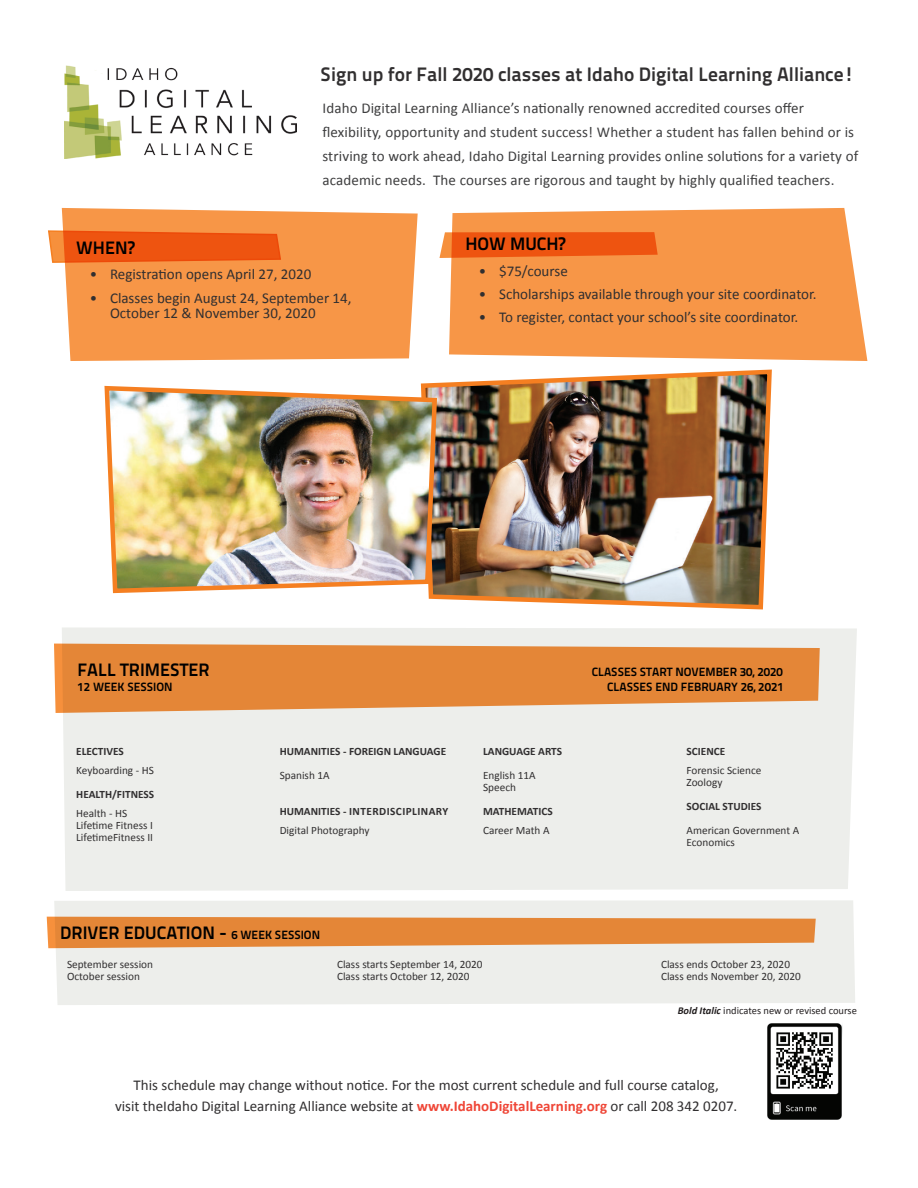
<style>
.page{position:relative;width:918px;height:1188px;background:#fff}
.page>*{position:absolute;margin:0;border:0;box-sizing:border-box;transform-origin:0 0}
.t1{font:19.5px "Titillium Text 14 L 800 wt";color:#312f30}
.t2{font:18px "Titillium Text 14 L 800 wt";color:#000}
.t3{font:15px/21px "Calibri";color:#312f30;text-align:center}
.t4{font:15px/24px "Calibri";letter-spacing:.01em;color:#3e3e3f}
.t5{font:12px "Titillium Text 14 L 800 wt";color:#000}
.t6{font:11.25px/12px "Calibri";color:#312f30}
.t7{font:700 11.25px "Calibri";color:#312f30}
.t8{font:700 11.25px "Calibri";letter-spacing:.04em;color:#312f30}
.t9{font:10.5px "Calibri";color:#231f20}
.s1{font-size:12px}
.s2{font-weight:700;font-style:italic}
.s3{font-weight:700;color:#ef4637}
</style>
<div class="page">
<svg style="left:449px;top:208px;width:418px;height:153px;background:#f79d54"></svg>
<svg style="left:440px;top:232px;width:218px;height:26px;background:#ef5d18"></svg>
<div style="left:62px;top:208px;width:356px;height:153px;background:#f79647"></div>
<svg style="left:48px;top:230px;width:234px;height:34px;background:#ef611c"></svg>
<div style="left:62px;top:627px;width:795px;height:264px;background:#edeeeb"></div>
<svg style="left:54px;top:644px;width:766px;height:69px;background:#e5924c"></svg>
<div style="left:54px;top:900px;width:801px;height:105px;background:#edeeeb"></div>
<svg style="left:47px;top:917px;width:769px;height:31px;background:#e5914a"></svg>
<img style="left:767px;top:1023px;width:76px;height:97px">
<img style="left:420px;top:369px;width:352px;height:241px">
<img style="left:104px;top:384px;width:335px;height:211px">
<img style="left:64px;top:65px;width:233px;height:93px">
<h1 class="t1" style="left:321px;top:62px;width:535px">Sign up for Fall 2020 classes at Idaho Digital Learning Alliance!</h1>
<p class="t4" style="left:322px;top:96px;width:537px">Idaho Digital Learning Alliance’s nationally renowned accredited courses offer flexibility, opportunity and student success! Whether a student has fallen behind or is striving to work ahead, Idaho Digital Learning provides online solutions for a variety of academic needs. The courses are rigorous and taught by highly qualified teachers.</p>
<p class="t2" style="left:76px;top:236px;width:60px">WHEN?</p>
<p class="t3" style="left:90px;top:264px;width:223px">• Registration opens April 27, 2020</p>
<p class="t3" style="left:110px;top:290px;width:243px;line-height:15px;text-align:left;text-indent:-20px">• Classes begin August 24, September 14,<br>October 12 &amp; November 30, 2020</p>
<p class="t2" style="left:465px;top:233px;width:102px">HOW MUCH?</p>
<p class="t3" style="left:479px;top:261px;width:90px">• $75/course</p>
<p class="t3" style="left:479px;top:284px;width:339px">• Scholarships available through your site coordinator.</p>
<p class="t3" style="left:479px;top:307px;width:321px">• To register, contact your school’s site coordinator.</p>
<p class="t2" style="left:77px;top:659px;width:134px">FALL TRIMESTER</p>
<p class="t5" style="left:592px;top:665px;width:193px">CLASSES START NOVEMBER 30, 2020</p>
<p class="t5" style="left:77px;top:679px;width:97px">12 WEEK SESSION</p>
<p class="t5" style="left:607px;top:679px;width:178px">CLASSES END FEBRUARY 26, 2021</p>
<p class="t7" style="left:76px;top:745px;width:49px">ELECTIVES</p>
<p class="t6" style="left:76px;top:765px;width:79px">Keyboarding - HS</p>
<p class="t7" style="left:76px;top:787px;width:79px">HEALTH/FITNESS</p>
<p class="t6" style="left:76px;top:807px;width:78px">Health - HS<br>Lifetime Fitness I<br>LifetimeFitness II</p>
<p class="t7" style="left:280px;top:745px;width:168px">HUMANITIES - FOREIGN LANGUAGE</p>
<p class="t6" style="left:280px;top:770px;width:52px">Spanish 1A</p>
<p class="t8" style="left:280px;top:805px;width:170px">HUMANITIES - INTERDISCIPLINARY</p>
<p class="t6" style="left:280px;top:825px;width:91px">Digital Photography</p>
<p class="t7" style="left:483px;top:745px;width:80px">LANGUAGE ARTS</p>
<p class="t6" style="left:483px;top:770px;width:54px">English 11A<br>Speech</p>
<p class="t7" style="left:483px;top:805px;width:71px">MATHEMATICS</p>
<p class="t6" style="left:483px;top:825px;width:68px">Career Math A</p>
<p class="t7" style="left:687px;top:745px;width:40px">SCIENCE</p>
<p class="t6" style="left:687px;top:765px;width:76px">Forensic Science<br>Zoology</p>
<p class="t7" style="left:687px;top:799px;width:76px">SOCIAL STUDIES</p>
<p class="t6" style="left:687px;top:825px;width:114px">American Government A<br>Economics</p>
<p class="t2" style="left:60px;top:921px;width:261px">DRIVER EDUCATION - <span class="s1">6 WEEK SESSION</span></p>
<p class="t6" style="left:67px;top:959px;width:88px">September session</p>
<p class="t6" style="left:337px;top:959px;width:147px">Class starts September 14, 2020</p>
<p class="t6" style="left:661px;top:959px;width:131px">Class ends October 23, 2020</p>
<p class="t6" style="left:67px;top:971px;width:74px">October session</p>
<p class="t6" style="left:337px;top:971px;width:134px">Class starts October 12, 2020</p>
<p class="t6" style="left:661px;top:971px;width:141px">Class ends November 20, 2020</p>
<p class="t9" style="left:678px;top:1004px;width:181px"><span class="s2">Bold Italic</span> indicates new or revised course</p>
<p class="t3" style="left:115px;top:1075px;width:624px">This schedule may change without notice. For the most current schedule and full course catalog,<br>visit theIdaho Digital Learning Alliance website at <span class="s3">www.IdahoDigitalLearning.org</span> or call 208 342 0207.</p>
</div>
